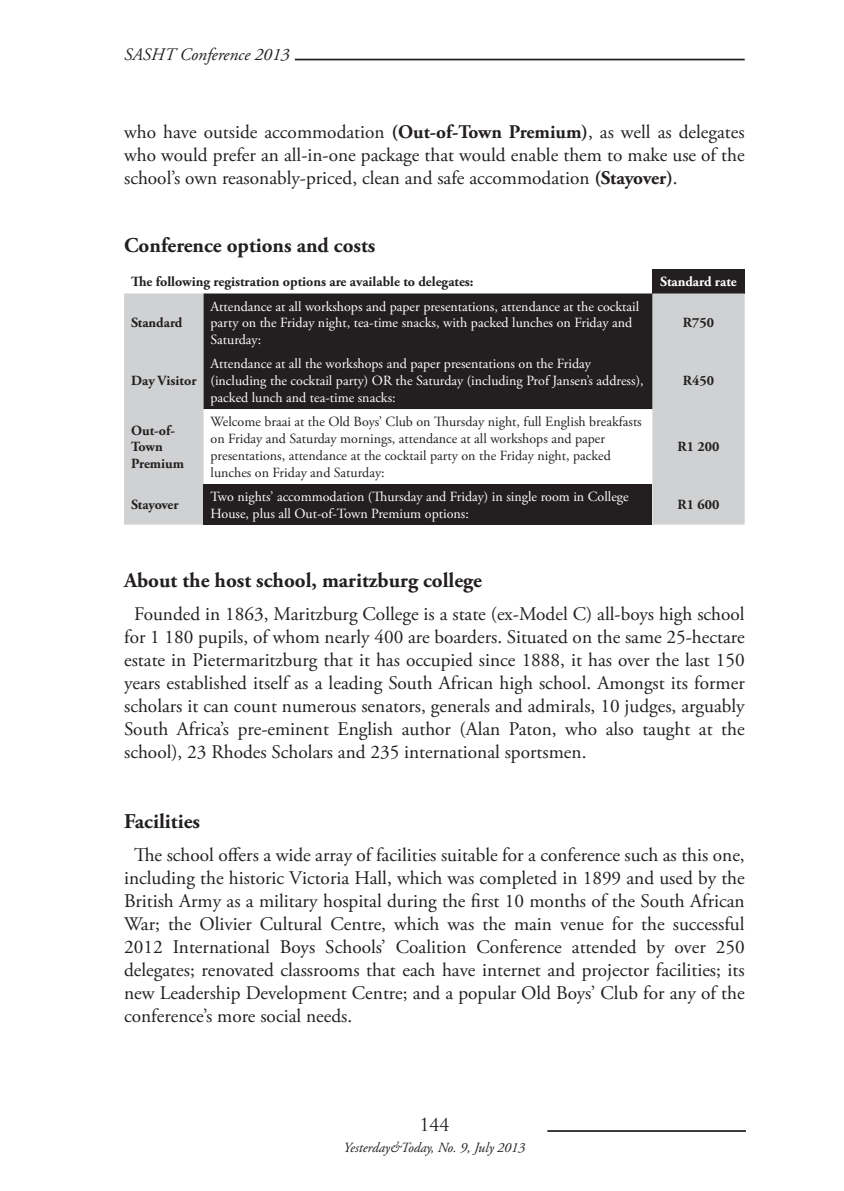
<style>
.page{position:relative;width:844px;height:1191px;background:#fff}
.page>*{position:absolute;margin:0;border:0;box-sizing:border-box;transform-origin:0 0}
.t1{font:700 21px "Adobe Garamond Pro";color:#231f20}
.t2{font:19.25px/23.1px "Adobe Garamond Pro";color:#231f20;text-align:justify}
.t3{font:italic 17.5px "Adobe Garamond Pro";color:#231f20}
.t4{font:17.5px "Trajan Pro";color:#231f20}
.t5{font:14px/16.8px "Adobe Garamond Pro";color:#fff}
.t6{font:14px/16.8px "Adobe Garamond Pro";color:#231f20}
.t7{font:700 14px/16.8px "Adobe Garamond Pro";color:#231f20}
.t8{font:italic 14px "Adobe Garamond Pro";color:#231f20}
.t9{font:700 14px "Adobe Garamond Pro";color:#fff}
.t10{font:700 14px "Adobe Garamond Pro";letter-spacing:-.02em;color:#231f20}
.s1{font-weight:700}
</style>
<div class="page">
<hr style="left:295px;top:59px;width:449px;height:1px;background:#231f20">
<hr style="left:547px;top:1130px;width:198px;height:1px;background:#231f20">
<div style="left:652px;top:269px;width:92px;height:24px;background:#231f20"></div>
<svg style="left:124px;top:293px;width:620px;height:231px;fill:#cfd1d2"></svg>
<div style="left:203px;top:293px;width:449px;height:116px;background:#231f20"></div>
<div style="left:203px;top:483px;width:449px;height:41px;background:#231f20"></div>
<p class="t3" style="left:124px;top:44px;width:167px">SASHT Conference 2013</p>
<p class="t2" style="left:124px;top:121px;width:622px">who have outside accommodation <span class="s1">(Out-of-Town Premium)</span>, as well as delegates who would prefer an all-in-one package that would enable them to make use of the school’s own reasonably-priced, clean and safe accommodation <span class="s1">(Stayover)</span>.</p>
<p class="t1" style="left:124px;top:233px;width:253px">Conference options and costs</p>
<p class="t7" style="left:131px;top:274px;width:344px">The following registration options are available to delegates:</p>
<p class="t9" style="left:660px;top:274px;width:78px">Standard rate</p>
<p class="t7" style="left:131px;top:315px;width:53px">Standard</p>
<p class="t5" style="left:210px;top:298px;width:430px">Attendance at all workshops and paper presentations, attendance at the cocktail party on the Friday night, tea-time snacks, with packed lunches on Friday and<br>Saturday:</p>
<p class="t7" style="left:682px;top:315px;width:33px">R750</p>
<p class="t7" style="left:131px;top:373px;width:67px">Day Visitor</p>
<p class="t5" style="left:210px;top:356px;width:434px">Attendance at all the workshops and paper presentations on the Friday (including the cocktail party) OR the Saturday (including Prof Jansen’s address), packed lunch and tea-time snacks:</p>
<p class="t7" style="left:131px;top:422px;width:54px">Out-of-<br>Town<br>Premium</p>
<p class="t6" style="left:210px;top:414px;width:432px">Welcome braai at the Old Boys’ Club on Thursday night, full English breakfasts on Friday and Saturday mornings, attendance at all workshops and paper presentations, attendance at the cocktail party on the Friday night, packed lunches on Friday and Saturday:</p>
<p class="t7" style="left:682px;top:373px;width:33px">R450</p>
<p class="t7" style="left:677px;top:439px;width:43px">R1 200</p>
<p class="t10" style="left:131px;top:496px;width:49px">Stayover</p>
<p class="t5" style="left:210px;top:488px;width:419px">Two nights’ accommodation (Thursday and Friday) in single room in College<br>House, plus all Out-of-Town Premium options:</p>
<p class="t7" style="left:677px;top:496px;width:43px">R1 600</p>
<p class="t1" style="left:124px;top:568px;width:359px">About the host school, maritzburg college</p>
<p class="t2" style="left:124px;top:603px;width:622px;text-indent:10px">Founded in 1863, Maritzburg College is a state (ex-Model C) all-boys high school for 1 180 pupils, of whom nearly 400 are boarders. Situated on the same 25-hectare estate in Pietermaritzburg that it has occupied since 1888, it has over the last 150 years established itself as a leading South African high school. Amongst its former scholars it can count numerous senators, generals and admirals, 10 judges, arguably South Africa’s pre-eminent English author (Alan Paton, who also taught at the school), 23 Rhodes Scholars and 235 international sportsmen.</p>
<p class="t1" style="left:124px;top:809px;width:77px">Facilities</p>
<p class="t2" style="left:124px;top:843px;width:622px;text-indent:10px">The school offers a wide array of facilities suitable for a conference such as this one, including the historic Victoria Hall, which was completed in 1899 and used by the British Army as a military hospital during the first 10 months of the South African War; the Olivier Cultural Centre, which was the main venue for the successful 2012 International Boys Schools’ Coalition Conference attended by over 250 delegates; renovated classrooms that each have internet and projector facilities; its new Leadership Development Centre; and a popular Old Boys’ Club for any of the conference’s more social needs.</p>
<p class="t4" style="left:419px;top:1113px;width:31px">144</p>
<p class="t8" style="left:343px;top:1139px;width:183px">Yesterday&amp;Today, No. 9, July 2013</p>
</div>
